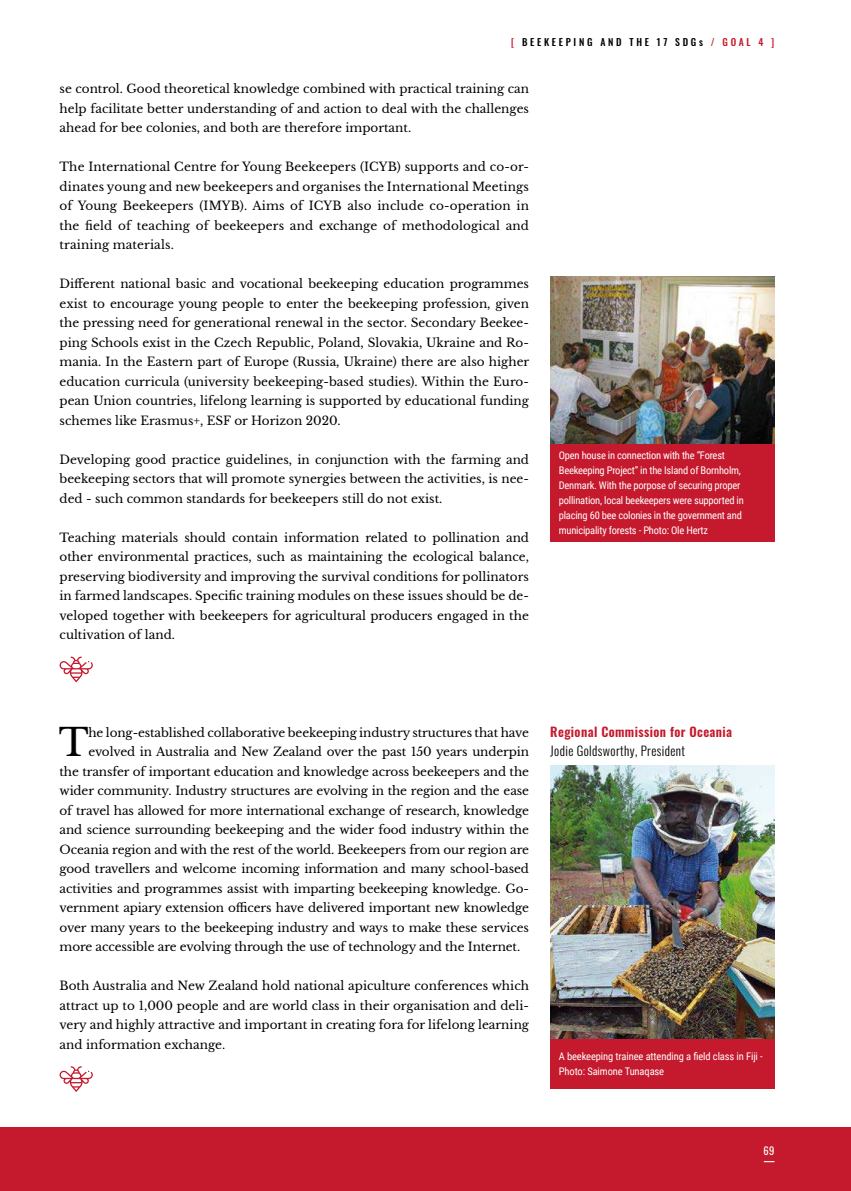
<style>
.page{position:relative;width:851px;height:1191px;background:#fff}
.page>*{position:absolute;margin:0;border:0;box-sizing:border-box;transform-origin:0 0}
.t1{font:37.35px "Libre Baskerville";color:#000}
.t2{font:600 12.75px "Oswald";letter-spacing:.03em;color:#c5192d}
.t3{font:300 12.75px "Oswald";letter-spacing:.03em;color:#000}
.t4{font:12px/19.5px "Libre Baskerville";letter-spacing:-.01em;color:#000;text-align:justify}
.t5{font:10.5px/15px "Roboto Condensed";letter-spacing:-.02em;color:#fff}
.t6{font:10.5px "Oswald";color:#fff}
.t7{font:500 9.75px "Oswald";letter-spacing:.28em;color:#000}
.s1{color:#c5192d}
</style>
<div class="page">
<div style="left:0;top:1127px;width:850px;height:64px;background:#c5192d"></div>
<svg style="left:60px;top:656px;width:33px;height:26px"></svg>
<svg style="left:60px;top:1066px;width:33px;height:25px"></svg>
<div style="left:550px;top:1038px;width:224px;height:51px;background:#c5192d"></div>
<div style="left:550px;top:443px;width:224px;height:99px;background:#c5192d"></div>
<img style="left:550px;top:765px;width:224px;height:273px">
<img style="left:550px;top:276px;width:224px;height:167px">
<p class="t7" style="left:511px;top:34px;width:265px"><span class="s1">[</span> BEEKEEPING AND THE 17 SDGs <span class="s1">/ GOAL 4 ]</span></p>
<p class="t4" style="left:60px;top:79px;width:471px">se control. Good theoretical knowledge combined with practical training can help facilitate better understanding of and action to deal with the challenges ahead for bee colonies, and both are therefore important.</p>
<p class="t4" style="left:60px;top:157px;width:471px">The International Centre for Young Beekeepers (ICYB) supports and co-or&shy;dinates young and new beekeepers and organises the International Meetings of Young Beekeepers (IMYB). Aims of ICYB also include co-operation in the field of teaching of beekeepers and exchange of methodological and training materials.</p>
<p class="t4" style="left:60px;top:274px;width:471px">Different national basic and vocational beekeeping education programmes exist to encourage young people to enter the beekeeping profession, given the pressing need for generational renewal in the sector. Secondary Beekee&shy;ping Schools exist in the Czech Republic, Poland, Slovakia, Ukraine and Ro&shy;mania. In the Eastern part of Europe (Russia, Ukraine) there are also higher education curricula (university beekeeping-based studies). Within the Euro&shy;pean Union countries, lifelong learning is supported by educational funding schemes like Erasmus+, ESF or Horizon 2020.</p>
<p class="t4" style="left:60px;top:449px;width:471px">Developing good practice guidelines, in conjunction with the farming and beekeeping sectors that will promote synergies between the activities, is nee&shy;ded - such common standards for beekeepers still do not exist.</p>
<p class="t4" style="left:60px;top:527px;width:471px">Teaching materials should contain information related to pollination and other environmental practices, such as maintaining the ecological balance, preserving biodiversity and improving the survival conditions for pollinators in farmed landscapes. Specific training modules on these issues should be de&shy;veloped together with beekeepers for agricultural producers engaged in the cultivation of land.</p>
<p class="t5" style="left:558px;top:447px;width:186px">Open house in connection with the “Forest Beekeeping Project” in the Island of Bornholm, Denmark. With the porpose of securing proper pollination, local beekeepers were supported in placing 60 bee colonies in the government and municipality forests - Photo: Ole Hertz</p>
<h1 class="t1" style="left:59px;top:720px;width:31px">T</h1>
<p class="t4" style="left:88px;top:722px;width:442px">he long-established collaborative beekeeping industry structures that have</p>
<p class="t4" style="left:88px;top:742px;width:442px">evolved in Australia and New Zealand over the past 150 years underpin</p>
<p class="t4" style="left:60px;top:761px;width:471px">the transfer of important education and knowledge across beekeepers and the</p>
<p class="t4" style="left:60px;top:781px;width:471px">wider community. Industry structures are evolving in the region and the ease</p>
<p class="t4" style="left:60px;top:800px;width:471px">of travel has allowed for more international exchange of research, knowledge</p>
<p class="t4" style="left:60px;top:820px;width:471px">and science surrounding beekeeping and the wider food industry within the</p>
<p class="t4" style="left:60px;top:839px;width:471px">Oceania region and with the rest of the world. Beekeepers from our region are</p>
<p class="t4" style="left:60px;top:859px;width:471px">good travellers and welcome incoming information and many school-based</p>
<p class="t4" style="left:60px;top:878px;width:471px">activities and programmes assist with imparting beekeeping knowledge. Go-</p>
<p class="t4" style="left:60px;top:898px;width:471px">vernment apiary extension officers have delivered important new knowledge</p>
<p class="t4" style="left:60px;top:917px;width:471px">over many years to the beekeeping industry and ways to make these services</p>
<p class="t4" style="left:60px;top:937px;width:462px">more accessible are evolving through the use of technology and the Internet.</p>
<p class="t4" style="left:60px;top:976px;width:471px">Both Australia and New Zealand hold national apiculture conferences which attract up to 1,000 people and are world class in their organisation and deli&shy;very and highly attractive and important in creating fora for lifelong learning and information exchange.</p>
<p class="t2" style="left:550px;top:720px;width:183px">Regional Commission for Oceania</p>
<p class="t3" style="left:550px;top:739px;width:136px">Jodie Goldsworthy, President</p>
<p class="t5" style="left:558px;top:1048px;width:205px">A beekeeping trainee attending a field class in Fiji -<br>Photo: Saimone Tunaqase</p>
<p class="t6" style="left:763px;top:1141px;width:12px">69</p>
</div>
